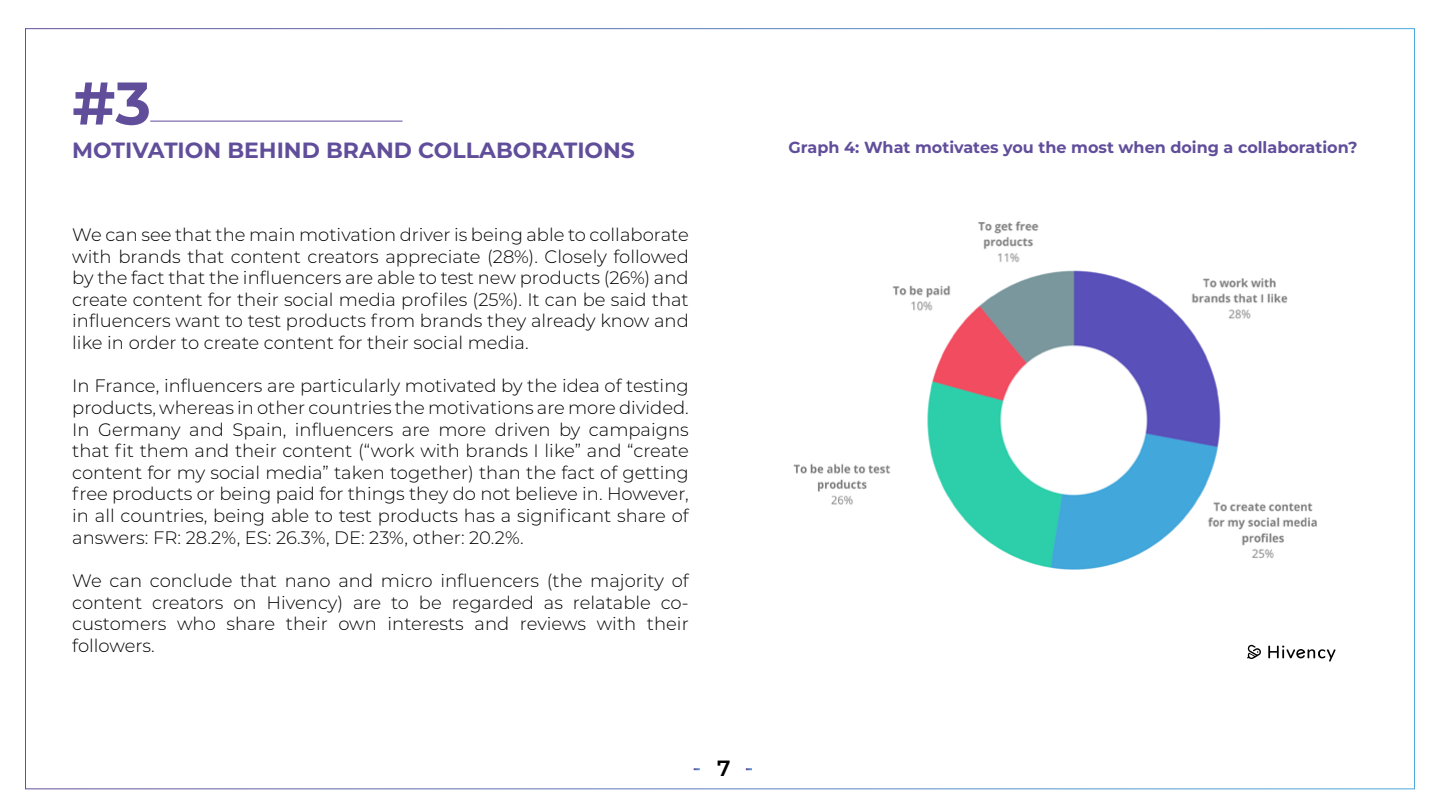
<style>
.page{position:relative;width:1440px;height:811px;background:#fff}
.page>*{position:absolute;margin:0;border:0;box-sizing:border-box;transform-origin:0 0}
.t1{font:700 60px "Montserrat";color:#614e9b}
.t2{font:700 22px "Montserrat";color:#614e9b}
.t3{font:600 22px "Montserrat";color:#000}
.t4{font:300 18px/21.6px "Montserrat";color:#000;text-align:justify}
.t5{font:700 16px "Montserrat";color:#614e9b}
</style>
<div class="page">
<hr style="left:150px;top:121px;width:253px;height:1px;background:#614e9b">
<img style="left:793px;top:221px;width:524px;height:349px">
<img style="left:1247px;top:644px;width:89px;height:18px">
<h1 class="t1" style="left:72px;top:60px;width:80px">#3</h1>
<p class="t2" style="left:72px;top:134px;width:564px">MOTIVATION BEHIND BRAND COLLABORATIONS</p>
<p class="t4" style="left:72px;top:223px;width:618px">We can see that the main motivation driver is being able to collaborate with brands that content creators appreciate (28%). Closely followed by the fact that the influencers are able to test new products (26%) and create content for their social media profiles (25%). It can be said that influencers want to test products from brands they already know and like in order to create content for their social media.</p>
<p class="t4" style="left:72px;top:374px;width:618px">In France, influencers are particularly motivated by the idea of testing products, whereas in other countries the motivations are more divided.<br>In Germany and Spain, influencers are more driven by campaigns that fit them and their content (“work with brands I like” and “create content for my social media” taken together) than the fact of getting free products or being paid for things they do not believe in. However, in all countries, being able to test products has a significant share of answers: FR: 28.2%, ES: 26.3%, DE: 23%, other: 20.2%.</p>
<p class="t4" style="left:72px;top:569px;width:618px">We can conclude that nano and micro influencers (the majority of content creators on Hivency) are to be regarded as relatable co&shy;customers who share their own interests and reviews with their followers.</p>
<p class="t3" style="left:717px;top:752px;width:15px">7</p>
<p class="t5" style="left:789px;top:136px;width:571px">Graph 4: What motivates you the most when doing a collaboration?</p>
</div>
